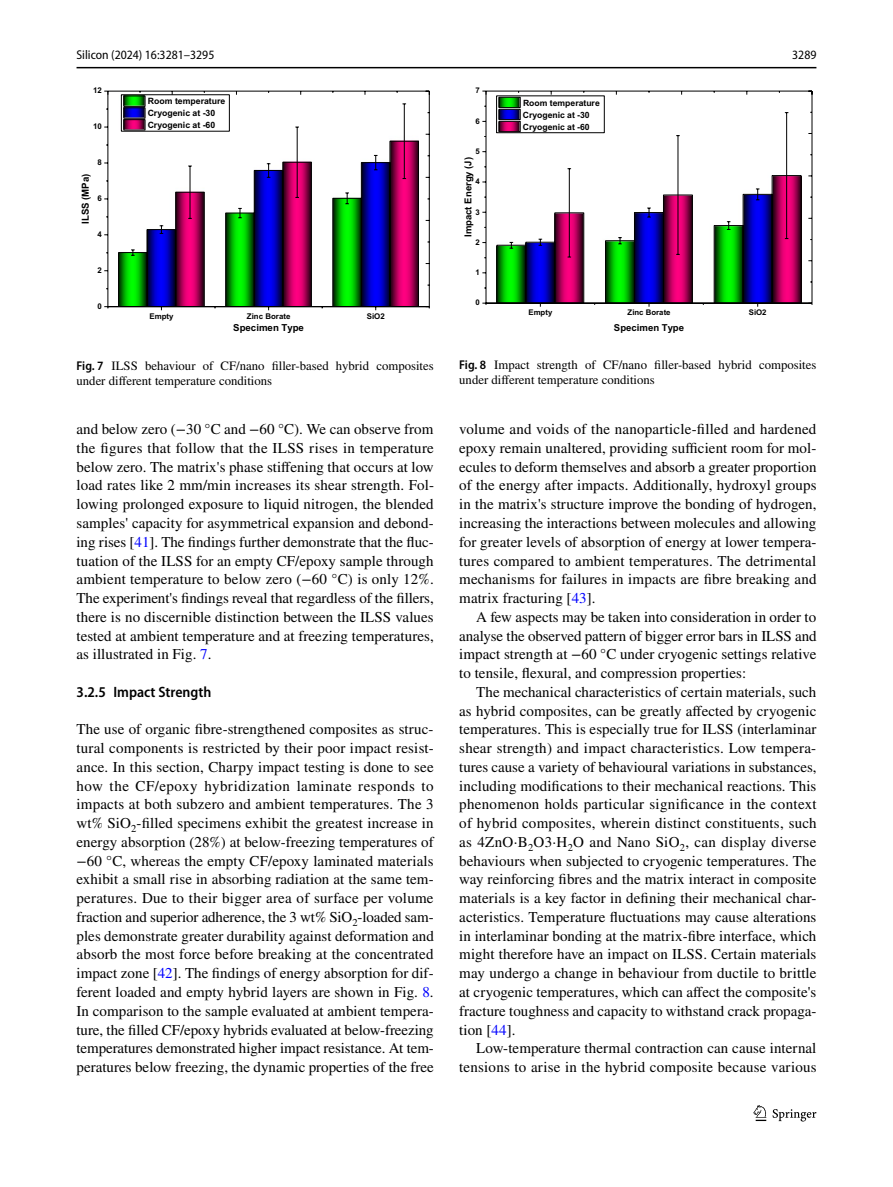
<style>
.page{position:relative;width:893px;height:1187px;background:#fff}
.page>*{position:absolute;margin:0;border:0;box-sizing:border-box;transform-origin:0 0}
.t1{font:15px/18.8px "STIX";letter-spacing:.005em;color:#000;text-align:justify}
.t2{font:600 semi-condensed 15px "Myriad Pro";color:#000}
.t3{font:12.75px/15px "STIX";color:#000}
.t4{font:semi-condensed 12.75px "Myriad Pro";color:#000}
.t5{font:9.75px "Arial Bold MT6";color:#000}
.t6{font:9.6px "Arial Bold MT7";color:#000}
.t7{font:9.6px "Arial Bold MT6";color:#000}
.t8{font:8.7px/11.9px "Arial Bold MT6";color:#000}
.t9{font:8.55px/12px "Arial Bold MT7";color:#000}
.t10{font:7.8px "Arial Bold MT6";color:#000}
.t11{font:7.8px "Arial Bold MT7";color:#000}
.s1{font-family:"Myriad Pro";font-weight:600;font-stretch:semi-condensed}
.s2{color:#00f}
</style>
<div class="page">
<hr style="left:77px;top:67px;width:739px;height:1px;background:#000">
<svg style="left:753px;top:1105px;width:13px;height:15px"></svg>
<svg style="left:773px;top:1109px;width:43px;height:12px"></svg>
<img style="left:120px;top:96px;width:299px;height:45px">
<svg style="left:118px;top:141px;width:301px;height:165px"></svg>
<svg style="left:131px;top:249px;width:4px;height:7px"></svg>
<svg style="left:238px;top:208px;width:4px;height:10px"></svg>
<svg style="left:345px;top:192px;width:4px;height:12px"></svg>
<svg style="left:160px;top:225px;width:3px;height:9px"></svg>
<svg style="left:267px;top:163px;width:3px;height:15px"></svg>
<svg style="left:374px;top:155px;width:3px;height:15px"></svg>
<svg style="left:188px;top:166px;width:4px;height:53px"></svg>
<hr style="left:297px;top:127px;width:1px;height:35px;background:#000">
<hr style="left:297px;top:162px;width:1px;height:35px;background:#000">
<hr style="left:404px;top:104px;width:1px;height:37px;background:#000">
<hr style="left:404px;top:141px;width:1px;height:37px;background:#000">
<hr style="left:108px;top:306px;width:321px;height:1px;background:#000">
<hr style="left:108px;top:91px;width:1px;height:215px;background:#000">
<div style="left:121px;top:94px;width:109px;height:37px;border:1px solid #000"></div>
<div style="left:124px;top:96px;width:21px;height:11px;border:1px solid #000"></div>
<div style="left:124px;top:108px;width:21px;height:10px;border:1px solid #000"></div>
<div style="left:124px;top:119px;width:21px;height:11px;border:1px solid #000"></div>
<hr style="left:108px;top:91px;width:321px;height:1px;background:#000">
<hr style="left:429px;top:91px;width:1px;height:215px;background:#000">
<img style="left:497px;top:97px;width:292px;height:78px">
<hr style="left:569px;top:169px;width:1px;height:44px;background:#000">
<hr style="left:678px;top:136px;width:1px;height:59px;background:#000">
<hr style="left:786px;top:113px;width:1px;height:62px;background:#000">
<hr style="left:486px;top:303px;width:326px;height:1px;background:#000">
<svg style="left:496px;top:175px;width:305px;height:132px"></svg>
<hr style="left:486px;top:91px;width:1px;height:212px;background:#000">
<div style="left:496px;top:96px;width:108px;height:37px;border:1px solid #000"></div>
<div style="left:499px;top:97px;width:21px;height:11px;border:1px solid #000"></div>
<div style="left:499px;top:109px;width:21px;height:11px;border:1px solid #000"></div>
<div style="left:499px;top:121px;width:21px;height:11px;border:1px solid #000"></div>
<hr style="left:486px;top:91px;width:326px;height:1px;background:#000">
<hr style="left:812px;top:91px;width:1px;height:212px;background:#000">
<p class="t4" style="left:77px;top:48px;width:139px">Silicon (2024) 16:3281–3295</p>
<p class="t4" style="left:792px;top:48px;width:26px">3289</p>
<p class="t10" style="left:93px;top:85px;width:10px">12</p>
<p class="t11" style="left:476px;top:85px;width:6px">7</p>
<p class="t10" style="left:93px;top:121px;width:10px">10</p>
<p class="t8" style="left:148px;top:96px;width:79px">Room temperature<br>Cryogenic at -30<br>Cryogenic at -60</p>
<p class="t11" style="left:476px;top:115px;width:6px">6</p>
<p class="t9" style="left:523px;top:97px;width:78px">Room temperature<br>Cryogenic at -30<br>Cryogenic at -60</p>
<p class="t11" style="left:476px;top:146px;width:6px">5</p>
<p class="t10" style="left:97px;top:157px;width:6px">8</p>
<p class="t5" style="left:79px;top:224px;width:52px;rotate:-90deg">LI S S M( P )a</p>
<p class="t10" style="left:97px;top:193px;width:6px">6</p>
<p class="t10" style="left:97px;top:229px;width:6px">4</p>
<p class="t6" style="left:461px;top:237px;width:81px;rotate:-90deg">mI p t ca E n gre y )J(</p>
<p class="t11" style="left:476px;top:176px;width:6px">4</p>
<p class="t11" style="left:476px;top:206px;width:6px">3</p>
<p class="t11" style="left:476px;top:236px;width:6px">2</p>
<p class="t10" style="left:97px;top:265px;width:6px">2</p>
<p class="t11" style="left:476px;top:267px;width:6px">1</p>
<p class="t10" style="left:97px;top:301px;width:6px">0</p>
<p class="t10" style="left:149px;top:310px;width:26px">Empty</p>
<p class="t10" style="left:247px;top:310px;width:45px">Zinc Borate</p>
<p class="t10" style="left:367px;top:310px;width:20px">SiO2</p>
<p class="t11" style="left:476px;top:297px;width:6px">0</p>
<p class="t11" style="left:528px;top:307px;width:25px">Empty</p>
<p class="t11" style="left:628px;top:307px;width:45px">Zinc Borate</p>
<p class="t11" style="left:749px;top:307px;width:19px">SiO2</p>
<p class="t7" style="left:233px;top:321px;width:72px">Specimen Type</p>
<p class="t6" style="left:614px;top:320px;width:72px">Specimen Type</p>
<p class="t3" style="left:77px;top:359px;width:359px"><span class="s1">Fig. 7</span> ILSS behaviour of CF/nano filler-based hybrid composites under different temperature conditions</p>
<p class="t3" style="left:459px;top:358px;width:359px"><span class="s1">Fig. 8</span> Impact strength of CF/nano filler-based hybrid composites under different temperature conditions</p>
<p class="t1" style="left:77px;top:421px;width:359px">and below zero (−30 °C and −60 °C). We can observe from the figures that follow that the ILSS rises in temperature below zero. The matrix's phase stiffening that occurs at low load rates like 2 mm/min increases its shear strength. Fol&shy;lowing prolonged exposure to liquid nitrogen, the blended samples' capacity for asymmetrical expansion and debond&shy;ing rises [<span class="s2">41</span>]. The findings further demonstrate that the fluc&shy;tuation of the ILSS for an empty CF/epoxy sample through ambient temperature to below zero (−60 °C) is only 12%.<br>The experiment's findings reveal that regardless of the fillers, there is no discernible distinction between the ILSS values tested at ambient temperature and at freezing temperatures, as illustrated in Fig. <span class="s2">7</span>.</p>
<p class="t2" style="left:77px;top:683px;width:136px">3.2.5 Impact Strength</p>
<p class="t1" style="left:77px;top:721px;width:359px">The use of organic fibre-strengthened composites as struc&shy;tural components is restricted by their poor impact resist&shy;ance. In this section, Charpy impact testing is done to see how the CF/epoxy hybridization laminate responds to impacts at both subzero and ambient temperatures. The 3 wt% SiO<sub>2</sub>-filled specimens exhibit the greatest increase in energy absorption (28%) at below-freezing temperatures of −60 °C, whereas the empty CF/epoxy laminated materials exhibit a small rise in absorbing radiation at the same tem&shy;peratures. Due to their bigger area of surface per volume fraction and superior adherence, the 3 wt% SiO<sub>2</sub>-loaded sam&shy;ples demonstrate greater durability against deformation and absorb the most force before breaking at the concentrated impact zone [<span class="s2">42</span>]. The findings of energy absorption for dif&shy;ferent loaded and empty hybrid layers are shown in Fig. <span class="s2">8</span>.<br>In comparison to the sample evaluated at ambient tempera&shy;ture, the filled CF/epoxy hybrids evaluated at below-freezing temperatures demonstrated higher impact resistance. At tem&shy;peratures below freezing, the dynamic properties of the free</p>
<p class="t1" style="left:459px;top:421px;width:359px">volume and voids of the nanoparticle-filled and hardened epoxy remain unaltered, providing sufficient room for mol&shy;ecules to deform themselves and absorb a greater proportion of the energy after impacts. Additionally, hydroxyl groups in the matrix's structure improve the bonding of hydrogen, increasing the interactions between molecules and allowing for greater levels of absorption of energy at lower tempera&shy;tures compared to ambient temperatures. The detrimental mechanisms for failures in impacts are fibre breaking and matrix fracturing [<span class="s2">43</span>].</p>
<p class="t1" style="left:459px;top:608px;width:359px;text-indent:17px">A few aspects may be taken into consideration in order to analyse the observed pattern of bigger error bars in ILSS and impact strength at −60 °C under cryogenic settings relative to tensile, flexural, and compression properties:</p>
<p class="t1" style="left:459px;top:683px;width:359px;text-indent:17px">The mechanical characteristics of certain materials, such as hybrid composites, can be greatly affected by cryogenic temperatures. This is especially true for ILSS (interlaminar shear strength) and impact characteristics. Low tempera&shy;tures cause a variety of behavioural variations in substances, including modifications to their mechanical reactions. This phenomenon holds particular significance in the context of hybrid composites, wherein distinct constituents, such as 4ZnO·B<sub>2</sub>O3·H<sub>2</sub>O and Nano SiO<sub>2</sub>, can display diverse behaviours when subjected to cryogenic temperatures. The way reinforcing fibres and the matrix interact in composite materials is a key factor in defining their mechanical char&shy;acteristics. Temperature fluctuations may cause alterations in interlaminar bonding at the matrix-fibre interface, which might therefore have an impact on ILSS. Certain materials may undergo a change in behaviour from ductile to brittle at cryogenic temperatures, which can affect the composite's fracture toughness and capacity to withstand crack propaga&shy;tion [<span class="s2">44</span>].</p>
<p class="t1" style="left:459px;top:1039px;width:359px;text-align:right">Low-temperature thermal contraction can cause internal tensions to arise in the hybrid composite because various</p>
</div>
